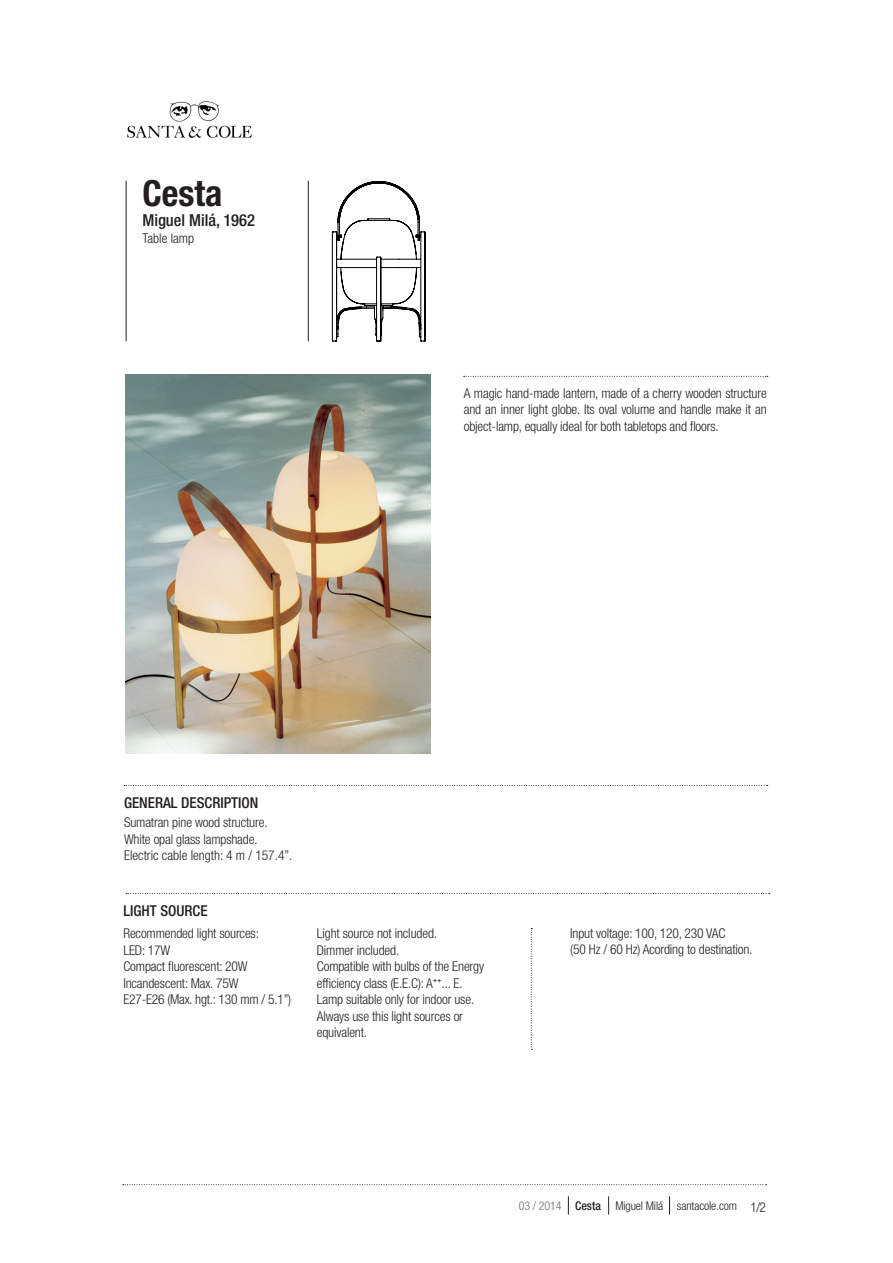
<style>
.page{position:relative;width:893px;height:1263px;background:#fff}
.page>*{position:absolute;margin:0;border:0;box-sizing:border-box;transform-origin:0 0}
.t1{font:700 condensed 36px "Helvetica Neue LT Std";color:#231f20}
.t2{font:500 condensed 16.5px "Helvetica Neue LT Std";color:#231f20}
.t3{font:500 condensed 15px "Helvetica Neue LT Std";color:#231f20}
.t4{font:300 condensed 13.5px/16.5px "Helvetica Neue LT Std";letter-spacing:-.01em;color:#231f20}
.t5{font:300 condensed 12px "Helvetica Neue LT Std";letter-spacing:-.01em;color:#231f20}
.s1{font-family:"Athelas";font-weight:400;font-stretch:normal}
.s2{color:#6c6d70}
.s3{font-weight:500}
</style>
<div class="page">
<hr style="left:308px;top:181px;width:1px;height:160px;background:#231f20">
<hr style="left:126px;top:181px;width:1px;height:160px;background:#231f20">
<img style="left:126px;top:374px;width:305px;height:379px">
<svg style="left:464px;top:376px;width:304px;height:1px"></svg>
<svg style="left:126px;top:893px;width:644px;height:1px"></svg>
<svg style="left:124px;top:785px;width:644px;height:1px"></svg>
<img style="left:127px;top:101px;width:125px;height:37px">
<svg style="left:123px;top:1184px;width:644px;height:1px"></svg>
<svg style="left:531px;top:928px;width:1px;height:122px"></svg>
<svg style="left:332px;top:181px;width:93px;height:160px"></svg>
<svg style="left:669px;top:1196px;width:1px;height:18px"></svg>
<svg style="left:608px;top:1196px;width:1px;height:18px"></svg>
<svg style="left:568px;top:1196px;width:1px;height:18px"></svg>
<p class="t1" style="left:142px;top:172px;width:81px">Cesta</p>
<p class="t2" style="left:142px;top:211px;width:114px">Miguel Milá, 1962</p>
<p class="t4" style="left:142px;top:230px;width:53px">Table lamp</p>
<p class="t4" style="left:464px;top:385px;width:305px;text-align:justify">A magic hand-made lantern, made of a cherry wooden structure and an inner light globe. Its oval volume and handle make it an object-lamp, equally ideal for both tabletops and floors.</p>
<p class="t3" style="left:124px;top:794px;width:136px">GENERAL DESCRIPTION</p>
<p class="t4" style="left:124px;top:814px;width:145px">Sumatran pine wood structure.</p>
<p class="t4" style="left:124px;top:831px;width:135px">White opal glass lampshade.</p>
<p class="t4" style="left:124px;top:847px;width:170px">Electric cable length: 4 m / 157.4”.</p>
<p class="t3" style="left:123px;top:902px;width:86px">LIGHT SOURCE</p>
<p class="t4" style="left:123px;top:925px;width:137px">Recommended light sources:</p>
<p class="t4" style="left:123px;top:941px;width:48px">LED: 17W</p>
<p class="t4" style="left:123px;top:958px;width:126px">Compact fluorescent: 20W</p>
<p class="t4" style="left:123px;top:974px;width:117px">Incandescent: Max. 75W</p>
<p class="t4" style="left:123px;top:991px;width:169px">E27-E26 (Max. hgt.: 130 mm / 5.1”)</p>
<p class="t4" style="left:317px;top:925px;width:122px">Light source not included.</p>
<p class="t4" style="left:317px;top:941px;width:84px">Dimmer included.</p>
<p class="t4" style="left:317px;top:958px;width:169px">Compatible with bulbs of the Energy efficiency class (E.E.C): A<span class="s1">⁺⁺</span>... E.</p>
<p class="t4" style="left:317px;top:991px;width:159px">Lamp suitable only for indoor use.</p>
<p class="t4" style="left:317px;top:1007px;width:148px">Always use this light sources or equivalent.</p>
<p class="t4" style="left:570px;top:925px;width:157px">Input voltage: 100, 120, 230 VAC</p>
<p class="t4" style="left:570px;top:941px;width:184px">(50 Hz / 60 Hz) Acording to destination.</p>
<p class="t5" style="left:519px;top:1199px;width:220px"><span class="s2">03 / 2014</span> <span class="s3">Cesta</span> Miguel Milá santacole.com</p>
<p class="t4" style="left:750px;top:1198px;width:17px">1/2</p>
</div>
